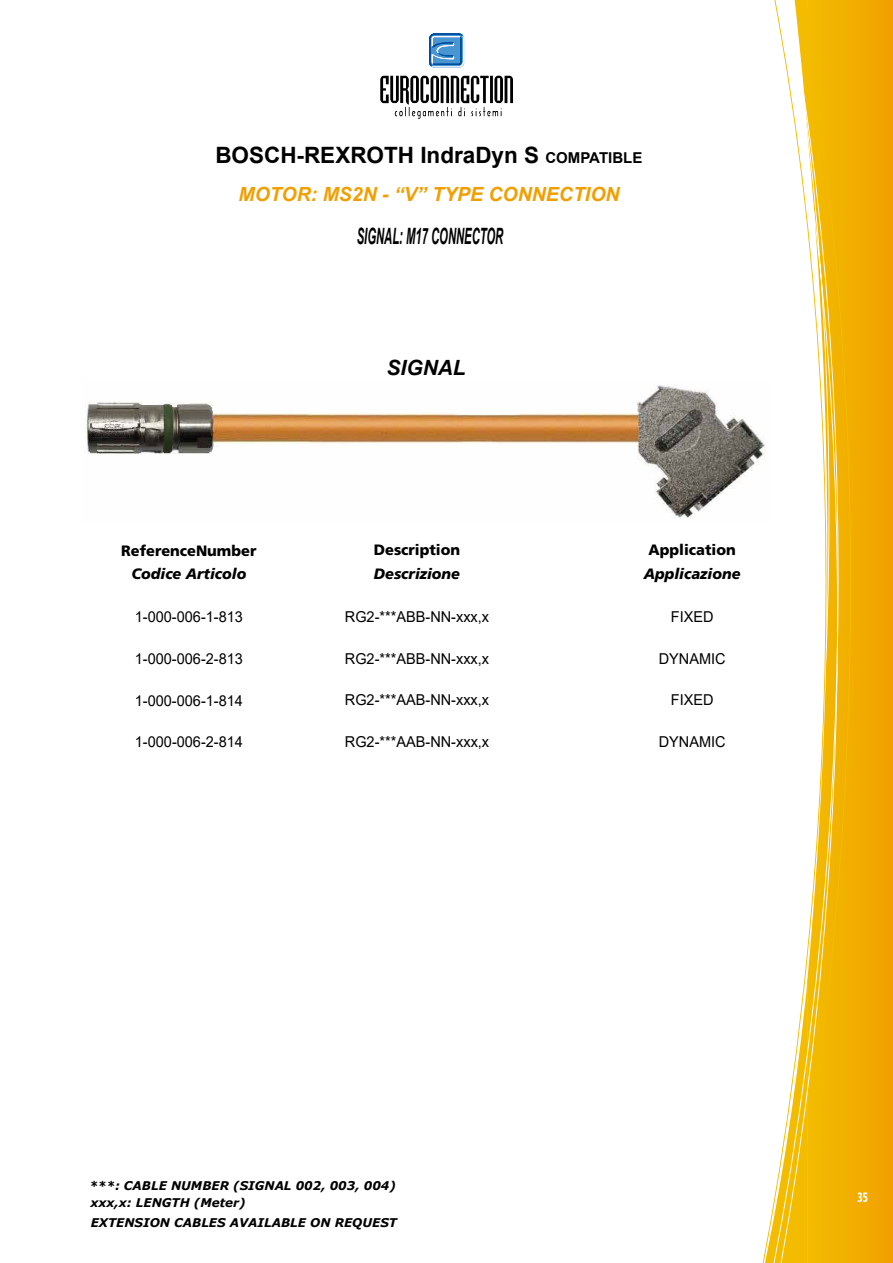
<style>
.page{position:relative;width:893px;height:1263px;background:#fff}
.page>*{position:absolute;margin:0;border:0;box-sizing:border-box;transform-origin:0 0}
.t1{font:700 22.5px "Arial";color:#000}
.t2{font:italic 700 22.5px "Arial";color:#000;scale:.5 1}
.t3{font:italic 700 21px "Arial";letter-spacing:.005em;color:#000}
.t4{font:italic 700 19.5px "Arial";color:#f19f00}
.t5{font:15px "Arial";color:#000}
.t6{font:900 15px "Frutiger LT Std";color:#000}
.t7{font:italic 900 15px "Frutiger LT Std";color:#000}
.t8{font:900 condensed 13.5px "Frutiger LT Std";color:#fff;scale:.75 1}
.t9{font:italic 700 12px "Verdana";color:#000}
.s1{font-size:15px}
</style>
<div class="page">
<div style="left:881px;top:0;width:12px;height:1263px;background:#f1a100"></div>
<svg style="left:762px;top:0;width:119px;height:1263px"></svg>
<svg style="left:380px;top:76px;width:133px;height:43px"></svg>
<svg style="left:429px;top:33px;width:35px;height:35px"></svg>
<svg style="left:429px;top:33px;width:35px;height:34px"></svg>
<img style="left:85px;top:380px;width:683px;height:142px">
<h1 class="t1" style="left:215px;top:139px;width:428px">BOSCH-REXROTH IndraDyn S <span class="s1">COMPATIBLE</span></h1>
<h3 class="t4" style="left:239px;top:181px;width:383px">MOTOR: MS2N - “V” TYPE CONNECTION</h3>
<h1 class="t2" style="left:357px;top:221px;width:295px">SIGNAL: M17 CONNECTOR</h1>
<h2 class="t3" style="left:386px;top:353px;width:81px">SIGNAL</h2>
<p class="t6" style="left:121px;top:541px;width:137px">ReferenceNumber</p>
<p class="t6" style="left:374px;top:541px;width:88px">Description</p>
<p class="t6" style="left:649px;top:541px;width:89px">Application</p>
<p class="t7" style="left:131px;top:565px;width:116px">Codice Articolo</p>
<p class="t7" style="left:374px;top:565px;width:88px">Descrizione</p>
<p class="t7" style="left:644px;top:565px;width:98px">Applicazione</p>
<p class="t5" style="left:135px;top:606px;width:110px">1-000-006-1-813</p>
<p class="t5" style="left:345px;top:606px;width:146px">RG2-***ABB-NN-xxx,x</p>
<p class="t5" style="left:671px;top:606px;width:44px">FIXED</p>
<p class="t5" style="left:135px;top:648px;width:110px">1-000-006-2-813</p>
<p class="t5" style="left:345px;top:648px;width:146px">RG2-***ABB-NN-xxx,x</p>
<p class="t5" style="left:659px;top:648px;width:68px">DYNAMIC</p>
<p class="t5" style="left:135px;top:690px;width:110px">1-000-006-1-814</p>
<p class="t5" style="left:345px;top:690px;width:146px">RG2-***AAB-NN-xxx,x</p>
<p class="t5" style="left:671px;top:690px;width:44px">FIXED</p>
<p class="t5" style="left:135px;top:732px;width:110px">1-000-006-2-814</p>
<p class="t5" style="left:345px;top:732px;width:146px">RG2-***AAB-NN-xxx,x</p>
<p class="t5" style="left:659px;top:732px;width:68px">DYNAMIC</p>
<p class="t9" style="left:89px;top:1177px;width:308px">***: CABLE NUMBER (SIGNAL 002, 003, 004)</p>
<p class="t9" style="left:91px;top:1214px;width:308px">EXTENSION CABLES AVAILABLE ON REQUEST</p>
<p class="t9" style="left:91px;top:1194px;width:157px">xxx,x: LENGTH (Meter)</p>
<p class="t8" style="left:858px;top:1189px;width:16px">35</p>
</div>
